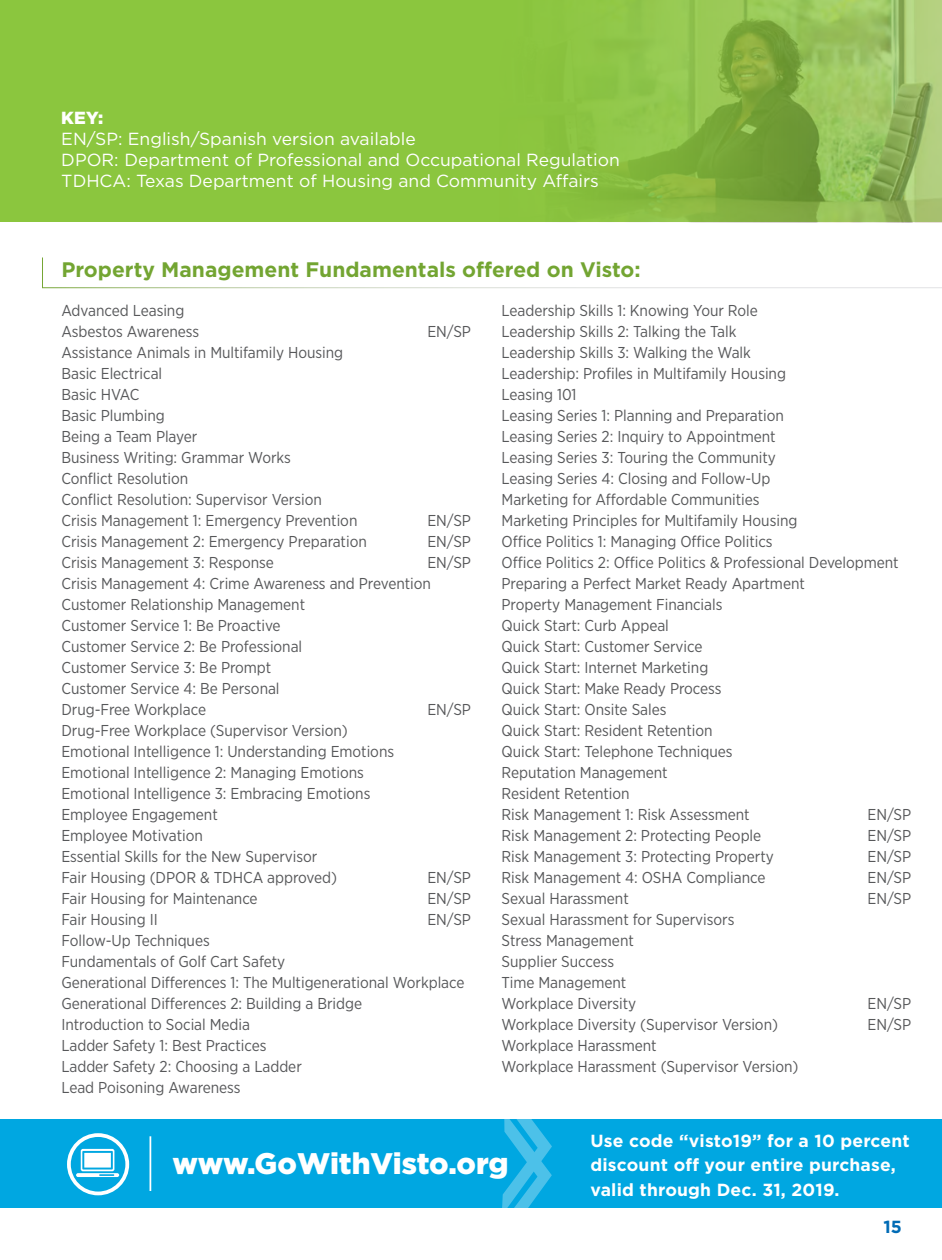
<style>
.page{position:relative;width:942px;height:1260px;background:#fff}
.page>*{position:absolute;margin:0;border:0;box-sizing:border-box;transform-origin:0 0}
.t1{font:900 29.75px "Gotham HTF";letter-spacing:-.005em;color:#fff}
.t2{font:700 21px "Gotham HTF";color:#73a532}
.t3{font:17.5px "Gotham HTF";color:#fff}
.Body_2{font:700 17.5px/24.5px "Gotham HTF";letter-spacing:.01em;color:#fff}
.t4{font:900 17.5px "Gotham HTF";color:#fff}
.t5{font:700 17.5px "Gotham HTF";color:#006bb5}
.t6{font:15.75px "Gotham Narrow";letter-spacing:-.005em;color:#57585a}
</style>
<div class="page">
<div style="left:0;top:0;width:942px;height:222px;background:#8bc63e"></div>
<img style="left:585px;top:0;width:357px;height:222px">
<svg style="left:42px;top:257px;width:900px;height:32px"></svg>
<div style="left:0;top:1120px;width:942px;height:88px;background:#00a7e1"></div>
<svg style="left:502px;top:1120px;width:50px;height:88px"></svg>
<div style="left:67px;top:1133px;width:62px;height:62px;border:4px solid #fff;border-radius:50%"></div>
<svg style="left:76px;top:1149px;width:43px;height:28px"></svg>
<hr style="left:149px;top:1136px;width:2px;height:55px;background:#fff">
<h2 class="t4" style="left:61px;top:107px;width:44px">KEY:</h2>
<h2 class="t3" style="left:61px;top:129px;width:356px">EN/SP: English/Spanish version available</h2>
<h2 class="t3" style="left:61px;top:150px;width:560px">DPOR: Department of Professional and Occupational Regulation</h2>
<h2 class="t3" style="left:61px;top:171px;width:539px">TDHCA: Texas Department of Housing and Community Affairs</h2>
<h2 class="t2" style="left:61px;top:257px;width:581px">Property Management Fundamentals offered on Visto:</h2>
<p class="t6" style="left:61px;top:301px;width:124px">Advanced Leasing</p>
<p class="t6" style="left:61px;top:322px;width:139px">Asbestos Awareness</p>
<p class="t6" style="left:427px;top:322px;width:45px">EN/SP</p>
<p class="t6" style="left:61px;top:343px;width:283px">Assistance Animals in Multifamily Housing</p>
<p class="t6" style="left:61px;top:364px;width:102px">Basic Electrical</p>
<p class="t6" style="left:61px;top:385px;width:80px">Basic HVAC</p>
<p class="t6" style="left:61px;top:406px;width:105px">Basic Plumbing</p>
<p class="t6" style="left:61px;top:427px;width:137px">Being a Team Player</p>
<p class="t6" style="left:61px;top:448px;width:231px">Business Writing: Grammar Works</p>
<p class="t6" style="left:61px;top:469px;width:128px">Conflict Resolution</p>
<p class="t6" style="left:61px;top:490px;width:262px">Conflict Resolution: Supervisor Version</p>
<p class="t6" style="left:61px;top:511px;width:297px">Crisis Management 1: Emergency Prevention</p>
<p class="t6" style="left:427px;top:511px;width:45px">EN/SP</p>
<p class="t6" style="left:61px;top:532px;width:307px">Crisis Management 2: Emergency Preparation</p>
<p class="t6" style="left:427px;top:532px;width:45px">EN/SP</p>
<p class="t6" style="left:61px;top:553px;width:214px">Crisis Management 3: Response</p>
<p class="t6" style="left:427px;top:553px;width:45px">EN/SP</p>
<p class="t6" style="left:61px;top:574px;width:371px">Crisis Management 4: Crime Awareness and Prevention</p>
<p class="t6" style="left:61px;top:595px;width:245px">Customer Relationship Management</p>
<p class="t6" style="left:61px;top:616px;width:221px">Customer Service 1: Be Proactive</p>
<p class="t6" style="left:61px;top:637px;width:242px">Customer Service 2: Be Professional</p>
<p class="t6" style="left:61px;top:658px;width:211px">Customer Service 3: Be Prompt</p>
<p class="t6" style="left:61px;top:679px;width:220px">Customer Service 4: Be Personal</p>
<p class="t6" style="left:61px;top:700px;width:146px">Drug-Free Workplace</p>
<p class="t6" style="left:427px;top:700px;width:45px">EN/SP</p>
<p class="t6" style="left:61px;top:721px;width:288px">Drug-Free Workplace (Supervisor Version)</p>
<p class="t6" style="left:61px;top:742px;width:334px">Emotional Intelligence 1: Understanding Emotions</p>
<p class="t6" style="left:61px;top:763px;width:304px">Emotional Intelligence 2: Managing Emotions</p>
<p class="t6" style="left:61px;top:784px;width:310px">Emotional Intelligence 3: Embracing Emotions</p>
<p class="t6" style="left:61px;top:805px;width:158px">Employee Engagement</p>
<p class="t6" style="left:61px;top:826px;width:143px">Employee Motivation</p>
<p class="t6" style="left:61px;top:847px;width:257px">Essential Skills for the New Supervisor</p>
<p class="t6" style="left:61px;top:868px;width:277px">Fair Housing (DPOR &amp; TDHCA approved)</p>
<p class="t6" style="left:427px;top:868px;width:45px">EN/SP</p>
<p class="t6" style="left:61px;top:889px;width:198px">Fair Housing for Maintenance</p>
<p class="t6" style="left:427px;top:889px;width:45px">EN/SP</p>
<p class="t6" style="left:61px;top:910px;width:98px">Fair Housing II</p>
<p class="t6" style="left:427px;top:910px;width:45px">EN/SP</p>
<p class="t6" style="left:61px;top:931px;width:150px">Follow-Up Techniques</p>
<p class="t6" style="left:61px;top:952px;width:225px">Fundamentals of Golf Cart Safety</p>
<p class="t6" style="left:61px;top:973px;width:404px">Generational Differences 1: The Multigenerational Workplace</p>
<p class="t6" style="left:61px;top:994px;width:302px">Generational Differences 2: Building a Bridge</p>
<p class="t6" style="left:61px;top:1015px;width:190px">Introduction to Social Media</p>
<p class="t6" style="left:61px;top:1036px;width:206px">Ladder Safety 1: Best Practices</p>
<p class="t6" style="left:61px;top:1057px;width:242px">Ladder Safety 2: Choosing a Ladder</p>
<p class="t6" style="left:61px;top:1078px;width:181px">Lead Poisoning Awareness</p>
<p class="t6" style="left:501px;top:301px;width:258px">Leadership Skills 1: Knowing Your Role</p>
<p class="t6" style="left:501px;top:322px;width:236px">Leadership Skills 2: Talking the Talk</p>
<p class="t6" style="left:501px;top:343px;width:251px">Leadership Skills 3: Walking the Walk</p>
<p class="t6" style="left:501px;top:364px;width:286px">Leadership: Profiles in Multifamily Housing</p>
<p class="t6" style="left:501px;top:385px;width:77px">Leasing 101</p>
<p class="t6" style="left:501px;top:406px;width:284px">Leasing Series 1: Planning and Preparation</p>
<p class="t6" style="left:501px;top:427px;width:276px">Leasing Series 2: Inquiry to Appointment</p>
<p class="t6" style="left:501px;top:448px;width:276px">Leasing Series 3: Touring the Community</p>
<p class="t6" style="left:501px;top:469px;width:270px">Leasing Series 4: Closing and Follow-Up</p>
<p class="t6" style="left:501px;top:490px;width:259px">Marketing for Affordable Communities</p>
<p class="t6" style="left:501px;top:511px;width:297px">Marketing Principles for Multifamily Housing</p>
<p class="t6" style="left:501px;top:532px;width:273px">Office Politics 1: Managing Office Politics</p>
<p class="t6" style="left:501px;top:553px;width:399px">Office Politics 2: Office Politics &amp; Professional Development</p>
<p class="t6" style="left:501px;top:574px;width:305px">Preparing a Perfect Market Ready Apartment</p>
<p class="t6" style="left:501px;top:595px;width:222px">Property Management Financials</p>
<p class="t6" style="left:501px;top:616px;width:169px">Quick Start: Curb Appeal</p>
<p class="t6" style="left:501px;top:637px;width:202px">Quick Start: Customer Service</p>
<p class="t6" style="left:501px;top:658px;width:208px">Quick Start: Internet Marketing</p>
<p class="t6" style="left:501px;top:679px;width:221px">Quick Start: Make Ready Process</p>
<p class="t6" style="left:501px;top:700px;width:166px">Quick Start: Onsite Sales</p>
<p class="t6" style="left:501px;top:721px;width:212px">Quick Start: Resident Retention</p>
<p class="t6" style="left:501px;top:742px;width:233px">Quick Start: Telephone Techniques</p>
<p class="t6" style="left:501px;top:763px;width:168px">Reputation Management</p>
<p class="t6" style="left:501px;top:784px;width:130px">Resident Retention</p>
<p class="t6" style="left:501px;top:805px;width:249px">Risk Management 1: Risk Assessment</p>
<p class="t6" style="left:867px;top:805px;width:45px">EN/SP</p>
<p class="t6" style="left:501px;top:826px;width:261px">Risk Management 2: Protecting People</p>
<p class="t6" style="left:867px;top:826px;width:45px">EN/SP</p>
<p class="t6" style="left:501px;top:847px;width:274px">Risk Management 3: Protecting Property</p>
<p class="t6" style="left:867px;top:847px;width:45px">EN/SP</p>
<p class="t6" style="left:501px;top:868px;width:265px">Risk Management 4: OSHA Compliance</p>
<p class="t6" style="left:867px;top:868px;width:45px">EN/SP</p>
<p class="t6" style="left:501px;top:889px;width:129px">Sexual Harassment</p>
<p class="t6" style="left:867px;top:889px;width:45px">EN/SP</p>
<p class="t6" style="left:501px;top:910px;width:234px">Sexual Harassment for Supervisors</p>
<p class="t6" style="left:501px;top:931px;width:134px">Stress Management</p>
<p class="t6" style="left:501px;top:952px;width:114px">Supplier Success</p>
<p class="t6" style="left:501px;top:973px;width:126px">Time Management</p>
<p class="t6" style="left:501px;top:994px;width:136px">Workplace Diversity</p>
<p class="t6" style="left:867px;top:994px;width:45px">EN/SP</p>
<p class="t6" style="left:501px;top:1015px;width:278px">Workplace Diversity (Supervisor Version)</p>
<p class="t6" style="left:867px;top:1015px;width:45px">EN/SP</p>
<p class="t6" style="left:501px;top:1036px;width:157px">Workplace Harassment</p>
<p class="t6" style="left:501px;top:1057px;width:298px">Workplace Harassment (Supervisor Version)</p>
<p class="t1" style="left:173px;top:1146px;width:338px">www.GoWithVisto.org</p>
<p class="Body_2" style="left:590px;top:1128px;width:321px">Use code “visto19” for a 10 percent discount off your entire purchase, valid through Dec. 31, 2019.</p>
<p class="t5" style="left:883px;top:1216px;width:20px">15</p>
</div>
